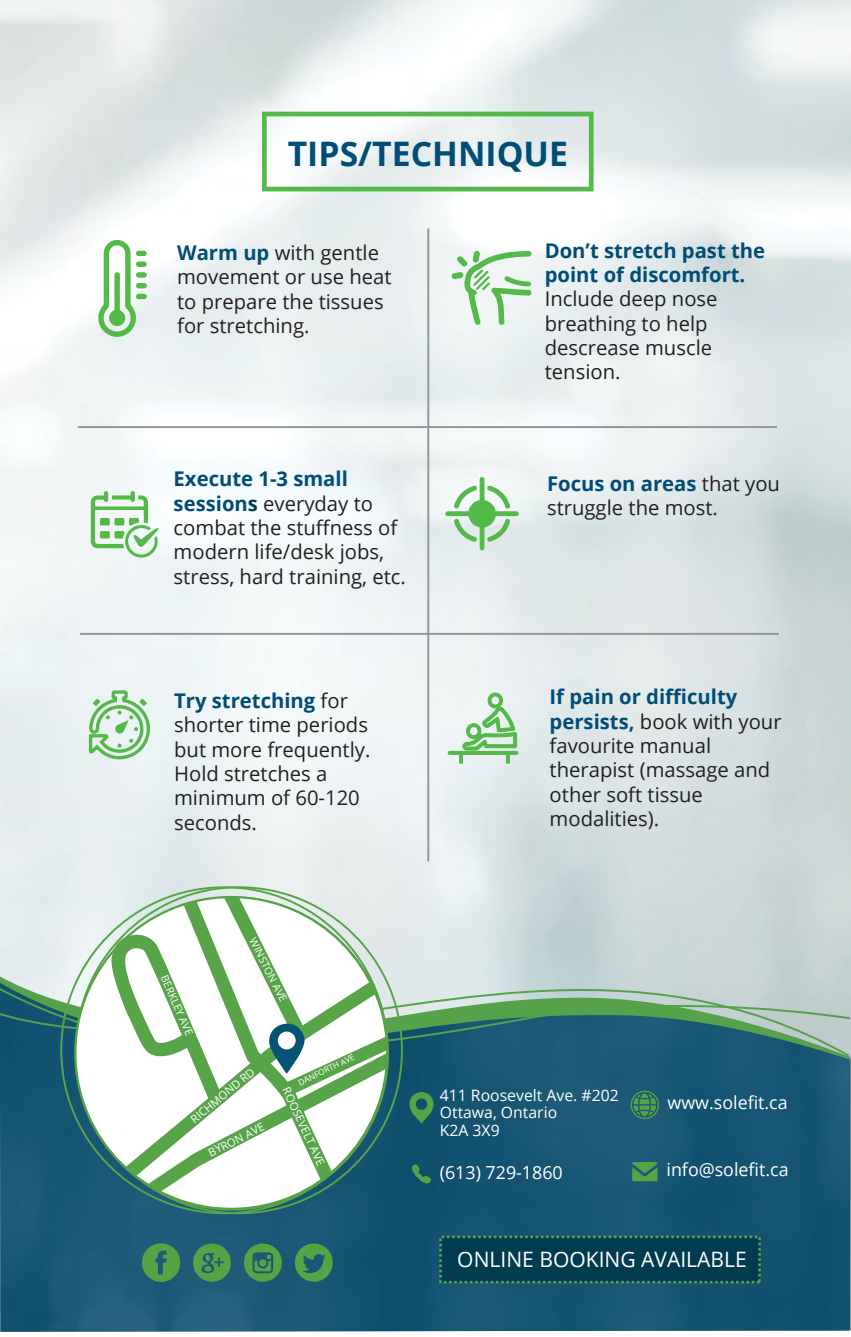
<style>
.page{position:relative;width:851px;height:1337px;background:#fff}
.page>*{position:absolute;margin:0;border:0;box-sizing:border-box;transform-origin:0 0}
.t1{font:700 33.75px "Open Sans";color:#004d76}
.t2{font:21.15px "Open Sans";color:#fff}
.t3{font:20.25px/24.3px "Open Sans";color:#231f20}
.t4{font:700 20.25px/24.3px "Open Sans";color:#004d76}
.t5{font:18px "Open Sans";color:#fff}
.t6{font:15.75px/17.6px "Open Sans";color:#fff}
.t7{font:11.25px "Open Sans";color:#fff}
.t8{font:10.58px "Open Sans";color:#fff}
.t9{font:8.33px "Open Sans";color:#fff}
.s1{font-weight:700;color:#004d76}
.s2{font-weight:700;color:#003b4f}
</style>
<div class="page">
<img style="left:0;top:0;width:850px;height:935px">
<div style="left:80px;top:633px;width:698px;height:2px;border:1px solid #939598"></div>
<div style="left:78px;top:426px;width:698px;height:2px;border:1px solid #939598"></div>
<div style="left:427px;top:228px;width:2px;height:633px;border:1px solid #939598"></div>
<div style="left:262px;top:112px;width:331px;height:79px;border:5px solid #54b948"></div>
<svg style="left:98px;top:239px;width:49px;height:100px"></svg>
<svg style="left:91px;top:491px;width:68px;height:68px"></svg>
<svg style="left:87px;top:688px;width:65px;height:76px;background:#bee0c1"></svg>
<svg style="left:444px;top:249px;width:88px;height:302px"></svg>
<div style="left:472px;top:503px;width:20px;height:21px;border:1px solid #54b948;border-radius:50%"></div>
<svg style="left:447px;top:692px;width:72px;height:72px"></svg>
<img style="left:0;top:1072px;width:850px;height:259px">
<svg style="left:0;top:1068px;width:850px;height:4px;background:#185673"></svg>
<svg style="left:0;top:935px;width:850px;height:17px;background:#d1dcdd"></svg>
<svg style="left:0;top:952px;width:850px;height:116px;background:#79a0a0"></svg>
<div style="left:439px;top:1235px;width:321px;height:48px;background:#003b4f;border:3px dashed #57a44a"></div>
<svg style="left:409px;top:1092px;width:24px;height:31px"></svg>
<svg style="left:630px;top:1090px;width:29px;height:29px"></svg>
<svg style="left:412px;top:1164px;width:19px;height:19px"></svg>
<svg style="left:632px;top:1161px;width:25px;height:20px"></svg>
<svg style="left:141px;top:1242px;width:40px;height:40px;background:#418757"></svg>
<svg style="left:193px;top:1243px;width:38px;height:39px"></svg>
<svg style="left:243px;top:1243px;width:39px;height:39px;background:#3d8359"></svg>
<svg style="left:294px;top:1243px;width:39px;height:39px;background:#3c8159"></svg>
<div style="left:75px;top:897px;width:312px;height:311px;background:#fff;border-radius:50%"></div>
<svg style="left:111px;top:896px;width:277px;height:296px"></svg>
<div style="left:278px;top:1031px;width:17px;height:18px;background:#fff;border-radius:50%"></div>
<h1 class="t1" style="left:288px;top:130px;width:282px">TIPS/TECHNIQUE</h1>
<p class="t3" style="left:177px;top:240px;width:216px"><span class="s1">Warm up</span> with gentle movement or use heat to prepare the tissues for stretching.</p>
<p class="t3" style="left:174px;top:466px;width:234px"><span class="s1">Execute 1-3 small session</span><span class="s2">s</span> everyday to combat the stuffness of modern life/desk jobs, stress, hard training, etc.</p>
<p class="t3" style="left:174px;top:688px;width:198px"><span class="s1">Try stretching</span> for shorter time periods but more frequently.<br>Hold stretches a minimum of 60-120 seconds.</p>
<p class="t4" style="left:544px;top:238px;width:222px">Don’t stretch past the point of discomfort.</p>
<p class="t3" style="left:544px;top:286px;width:174px">Include deep nose breathing to help descrease muscle tension.</p>
<p class="t3" style="left:547px;top:470px;width:234px"><span class="s1">Focus on areas</span> that you struggle the most.</p>
<p class="t3" style="left:549px;top:684px;width:233px"><span class="s1">If pain or difficulty persists,</span> book with your favourite manual therapist (massage and other soft tissue modalities).</p>
<p class="t8" style="left:170px;top:972px;width:66px;rotate:66deg">BERKLEY AVE</p>
<p class="t8" style="left:259px;top:935px;width:72px;rotate:63deg">WINSTON AVE</p>
<p class="t7" style="left:187px;top:1115px;width:81px;rotate:-40deg">RICHMOND RD</p>
<p class="t7" style="left:206px;top:1146px;width:62px;rotate:-26deg">BYRON AVE</p>
<p class="t9" style="left:296px;top:1078px;width:63px;rotate:-26deg">DANFORTH AVE</p>
<p class="t7" style="left:293px;top:1084px;width:86px;rotate:65deg">ROOSEVELT AVE</p>
<p class="t6" style="left:440px;top:1085px;width:180px">411 Roosevelt Ave. #202<br>Ottawa, Ontario<br>K2A 3X9</p>
<p class="t5" style="left:440px;top:1159px;width:124px">(613) 729-1860</p>
<p class="t5" style="left:666px;top:1157px;width:124px">info@solefit.ca</p>
<p class="t5" style="left:667px;top:1089px;width:122px">www.solefit.ca</p>
<p class="t2" style="left:457px;top:1244px;width:291px">ONLINE BOOKING AVAILABLE</p>
</div>
